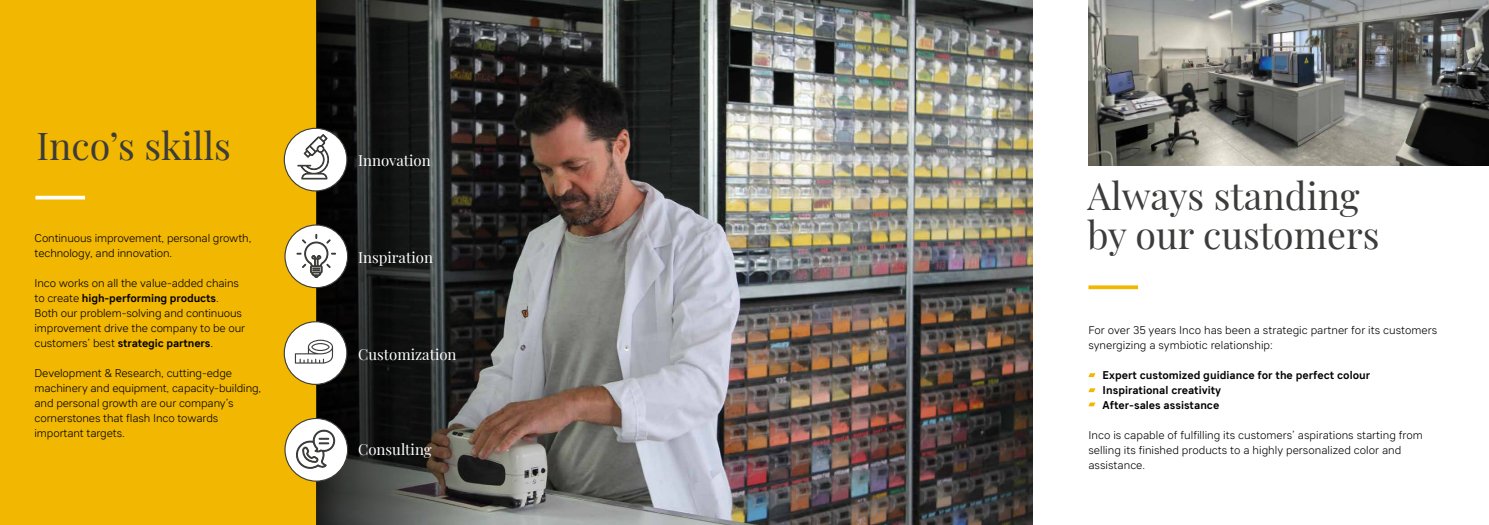
<style>
.page{position:relative;width:1489px;height:525px;background:#fff}
.page>*{position:absolute;margin:0;border:0;box-sizing:border-box;transform-origin:0 0}
.t1{font:37.5px/38.8px "Playfair Display";color:#3c3c3b}
.t2{font:15px "Playfair Display";color:#fff}
.t3{font:300 11.25px/15px "Sebino";letter-spacing:-.01em;color:#000}
.t4{font:700 11.25px/15px "Sebino";color:#000}
.s1{font-weight:700}
</style>
<div class="page">
<img style="left:491px;top:0;width:541px;height:524px">
<div style="left:0;top:0;width:316px;height:524px;background:#f2b700"></div>
<svg style="left:316px;top:0;width:175px;height:524px;background:#262725"></svg>
<div style="left:285px;top:418px;width:62px;height:63px;background:#fff;border-radius:50%"></div>
<div style="left:284px;top:417px;width:64px;height:64px;border:1px solid #3c3c3b;border-radius:50%"></div>
<svg style="left:296px;top:429px;width:39px;height:39px"></svg>
<div style="left:284px;top:321px;width:63px;height:63px;background:#fff;border-radius:50%"></div>
<div style="left:284px;top:321px;width:63px;height:64px;border:1px solid #3c3c3b;border-radius:50%"></div>
<svg style="left:295px;top:339px;width:38px;height:24px"></svg>
<div style="left:284px;top:128px;width:63px;height:63px;background:#fff;border-radius:50%"></div>
<div style="left:284px;top:128px;width:63px;height:63px;border:1px solid #3c3c3b;border-radius:50%"></div>
<svg style="left:297px;top:134px;width:32px;height:45px"></svg>
<div style="left:285px;top:225px;width:62px;height:62px;background:#fff;border-radius:50%"></div>
<div style="left:284px;top:224px;width:64px;height:64px;border:1px solid #3c3c3b;border-radius:50%"></div>
<svg style="left:297px;top:234px;width:39px;height:43px"></svg>
<svg style="left:1088px;top:373px;width:7px;height:4px"></svg>
<svg style="left:1088px;top:388px;width:7px;height:4px"></svg>
<svg style="left:1088px;top:402px;width:7px;height:4px"></svg>
<svg style="left:1088px;top:285px;width:49px;height:4px"></svg>
<hr style="left:35px;top:196px;width:50px;height:3px;background:#fff">
<img style="left:1088px;top:0;width:400px;height:165px">
<h1 class="t1" style="left:36px;top:123px;width:196px">Inco’s skills</h1>
<p class="t3" style="left:35px;top:230px;width:218px">Continuous improvement, personal growth, technology, and innovation.</p>
<p class="t3" style="left:35px;top:275px;width:212px">Inco works on all the value-added chains to create <span class="s1">high-performing products</span>.<br>Both our problem-solving and continuous improvement drive the company to be our customers’ best <span class="s1">strategic partners</span>.</p>
<p class="t3" style="left:35px;top:365px;width:228px">Development &amp; Research, cutting-edge machinery and equipment, capacity-building, and personal growth are our company’s cornerstones that flash Inco towards important targets.</p>
<h2 class="t2" style="left:358px;top:148px;width:74px">Innovation</h2>
<h2 class="t2" style="left:358px;top:245px;width:76px">Inspiration</h2>
<h2 class="t2" style="left:358px;top:343px;width:100px">Customization</h2>
<h2 class="t2" style="left:358px;top:437px;width:75px">Consulting</h2>
<h1 class="t1" style="left:1087px;top:174px;width:293px">Always standing by our customers</h1>
<p class="t3" style="left:1088px;top:322px;width:350px">For over 35 years Inco has been a strategic partner for its customers synergizing a symbiotic relationship:</p>
<p class="t4" style="left:1102px;top:367px;width:269px">Expert customized guidiance for the perfect colour<br>Inspirational creativity<br>After-sales assistance</p>
<p class="t3" style="left:1088px;top:427px;width:336px">Inco is capable of fulfilling its customers’ aspirations starting from selling its finished products to a highly personalized color and assistance.</p>
</div>
